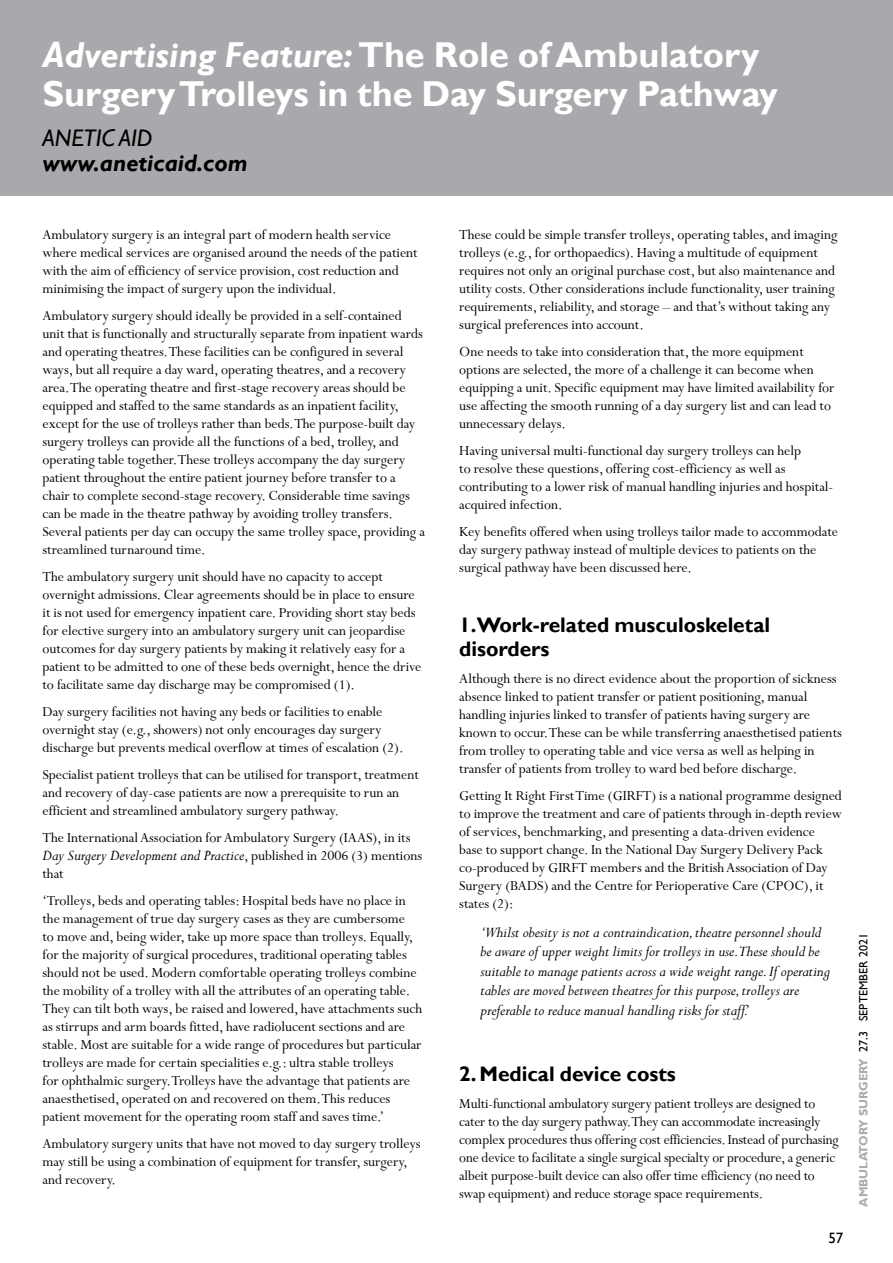
<style>
.page{position:relative;width:893px;height:1263px;background:#fff}
.page>*{position:absolute;margin:0;border:0;box-sizing:border-box;transform-origin:0 0}
.t1{font:700 36px/39px "Gill Sans";color:#fff}
.t2{font:italic 700 24px "Gill Sans";color:#000}
.t3{font:italic 24px "Gill Sans";color:#000}
.t4{font:700 21px/24px "Gill Sans";color:#000}
.t5{font:italic 16.5px/19.5px "Perpetua";color:#000}
.t6{font:15.3px/18px "Perpetua";color:#000}
.t7{font:15px "Gill Sans";color:#000}
.t8{font:700 12px "Gill Sans";color:#a9abae}
.s1{font-style:italic}
.s2{font-style:normal;font-size:15.3px}
.s3{font-weight:400;color:#000}
</style>
<div class="page">
<div style="left:0;top:0;width:893px;height:196px;background:#a7a9ac"></div>
<h1 class="t1" style="left:43px;top:37px;width:737px"><span class="s1">Advertising Feature:</span> The Role of Ambulatory<br>Surgery Trolleys in the Day Surgery Pathway</h1>
<h2 class="t3" style="left:43px;top:123px;width:112px">ANETIC AID</h2>
<h2 class="t2" style="left:43px;top:149px;width:207px">www.aneticaid.com</h2>
<p class="t6" style="left:43px;top:226px;width:377px">Ambulatory surgery is an integral part of modern health service where medical services are organised around the needs of the patient with the aim of efficiency of service provision, cost reduction and minimising the impact of surgery upon the individual.</p>
<p class="t6" style="left:43px;top:307px;width:384px">Ambulatory surgery should ideally be provided in a self-contained unit that is functionally and structurally separate from inpatient wards and operating theatres. These facilities can be configured in several ways, but all require a day ward, operating theatres, and a recovery area. The operating theatre and first-stage recovery areas should be equipped and staffed to the same standards as an inpatient facility, except for the use of trolleys rather than beds. The purpose-built day surgery trolleys can provide all the functions of a bed, trolley, and operating table together. These trolleys accompany the day surgery patient throughout the entire patient journey before transfer to a chair to complete second-stage recovery. Considerable time savings can be made in the theatre pathway by avoiding trolley transfers.<br>Several patients per day can occupy the same trolley space, providing a streamlined turnaround time.</p>
<p class="t6" style="left:43px;top:568px;width:380px">The ambulatory surgery unit should have no capacity to accept overnight admissions. Clear agreements should be in place to ensure it is not used for emergency inpatient care. Providing short stay beds for elective surgery into an ambulatory surgery unit can jeopardise outcomes for day surgery patients by making it relatively easy for a patient to be admitted to one of these beds overnight, hence the drive to facilitate same day discharge may be compromised (1).</p>
<p class="t6" style="left:43px;top:704px;width:362px">Day surgery facilities not having any beds or facilities to enable overnight stay (e.g., showers) not only encourages day surgery discharge but prevents medical overflow at times of escalation (2).</p>
<p class="t6" style="left:43px;top:767px;width:378px">Specialist patient trolleys that can be utilised for transport, treatment and recovery of day-case patients are now a prerequisite to run an efficient and streamlined ambulatory surgery pathway.</p>
<p class="t6" style="left:43px;top:830px;width:370px">The International Association for Ambulatory Surgery (IAAS), in its</p>
<p class="t5" style="left:43px;top:846px;width:381px">Day Surgery Development and Practice<span class="s2">, published in 2006 (3) mentions</span></p>
<p class="t6" style="left:43px;top:861px;width:365px;line-height:27px">that<br>‘Trolleys, beds and operating tables: Hospital beds have no place in</p>
<p class="t6" style="left:43px;top:910px;width:381px">the management of true day surgery cases as they are cumbersome<br>to move and, being wider, take up more space than trolleys. Equally, for the majority of surgical procedures, traditional operating tables should not be used. Modern comfortable operating trolleys combine the mobility of a trolley with all the attributes of an operating table.<br>They can tilt both ways, be raised and lowered, have attachments such as stirrups and arm boards fitted, have radiolucent sections and are stable. Most are suitable for a wide range of procedures but particular trolleys are made for certain specialities e.g.: ultra stable trolleys<br>for ophthalmic surgery. Trolleys have the advantage that patients are anaesthetised, operated on and recovered on them. This reduces patient movement for the operating room staff and saves time.’</p>
<p class="t6" style="left:43px;top:1135px;width:380px">Ambulatory surgery units that have not moved to day surgery trolleys may still be using a combination of equipment for transfer, surgery, and recovery.</p>
<p class="t6" style="left:459px;top:226px;width:380px">These could be simple transfer trolleys, operating tables, and imaging trolleys (e.g., for orthopaedics). Having a multitude of equipment requires not only an original purchase cost, but also maintenance and utility costs. Other considerations include functionality, user training requirements, reliability, and storage – and that’s without taking any surgical preferences into account.</p>
<p class="t6" style="left:459px;top:343px;width:377px">One needs to take into consideration that, the more equipment options are selected, the more of a challenge it can become when equipping a unit. Specific equipment may have limited availability for use affecting the smooth running of a day surgery list and can lead to unnecessary delays.</p>
<p class="t6" style="left:459px;top:443px;width:376px">Having universal multi-functional day surgery trolleys can help<br>to resolve these questions, offering cost-efficiency as well as contributing to a lower risk of manual handling injuries and hospital&shy;acquired infection.</p>
<p class="t6" style="left:459px;top:524px;width:380px">Key benefits offered when using trolleys tailor made to accommodate day surgery pathway instead of multiple devices to patients on the surgical pathway have been discussed here.</p>
<h3 class="t4" style="left:459px;top:614px;width:312px">1.Work-related musculoskeletal disorders</h3>
<p class="t6" style="left:459px;top:670px;width:384px">Although there is no direct evidence about the proportion of sickness absence linked to patient transfer or patient positioning, manual handling injuries linked to transfer of patients having surgery are known to occur. These can be while transferring anaesthetised patients from trolley to operating table and vice versa as well as helping in transfer of patients from trolley to ward bed before discharge.</p>
<p class="t6" style="left:459px;top:787px;width:384px">Getting It Right First Time (GIRFT) is a national programme designed to improve the treatment and care of patients through in-depth review of services, benchmarking, and presenting a data-driven evidence base to support change. In the National Day Surgery Delivery Pack co-produced by GIRFT members and the British Association of Day Surgery (BADS) and the Centre for Perioperative Care (CPOC), it states (2):</p>
<p class="t5" style="left:480px;top:923px;width:351px">‘Whilst obesity is not a contraindication, theatre personnel should be aware of upper weight limits for trolleys in use.These should be suitable to manage patients across a wide weight range. If operating tables are moved between theatres for this purpose, trolleys are preferable to reduce manual handling risks for staff.’</p>
<h3 class="t4" style="left:459px;top:1062px;width:218px">2. Medical device costs</h3>
<p class="t6" style="left:459px;top:1095px;width:381px">Multi-functional ambulatory surgery patient trolleys are designed to cater to the day surgery pathway. They can accommodate increasingly complex procedures thus offering cost efficiencies. Instead of purchasing one device to facilitate a single surgical specialty or procedure, a generic albeit purpose-built device can also offer time efficiency (no need to swap equipment) and reduce storage space requirements.</p>
<p class="t7" style="left:828px;top:1229px;width:16px">57</p>
<p class="t8" style="left:856px;top:1207px;width:275px;rotate:-90deg">AMBULATORY SURGERY <span class="s3">27.3 SEPTEMBER 2021</span></p>
</div>
